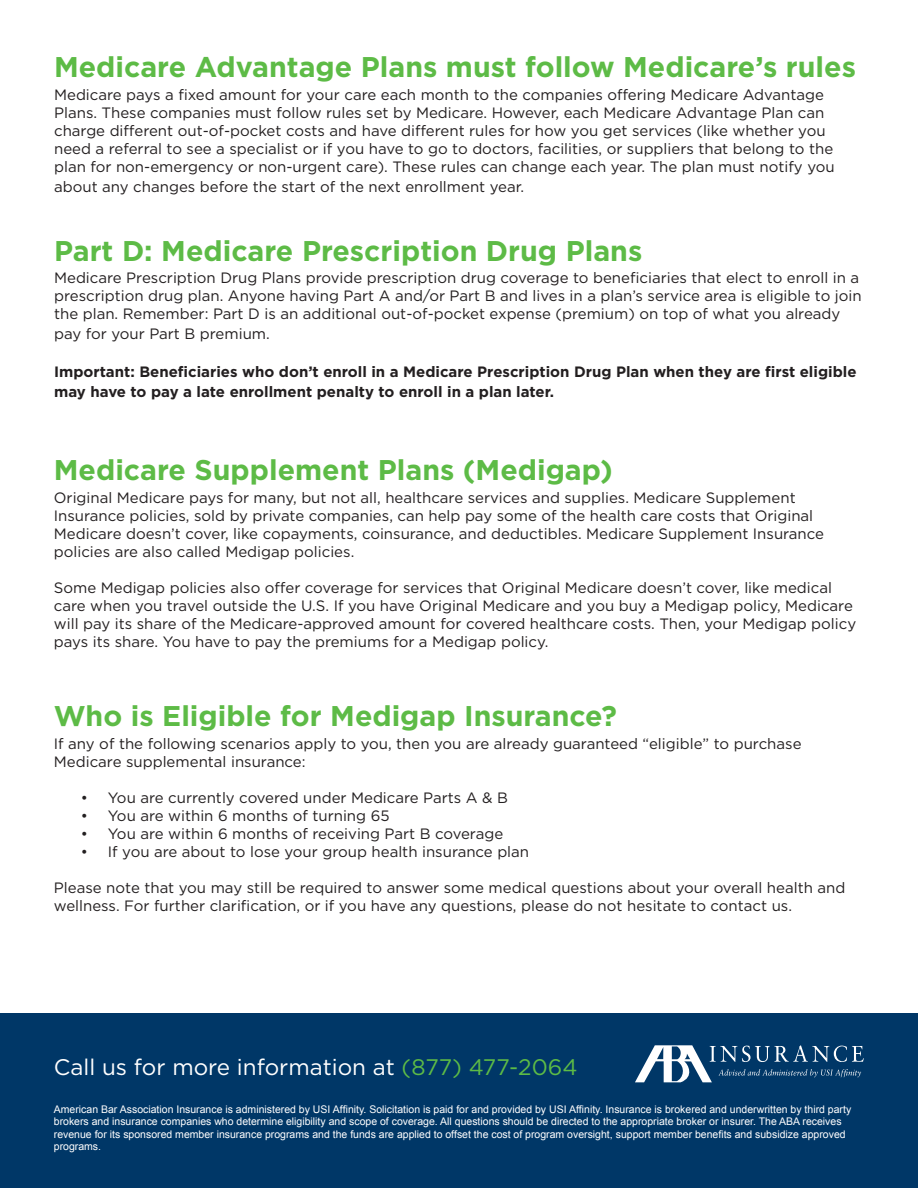
<style>
.page{position:relative;width:918px;height:1188px;background:#fff}
.page>*{position:absolute;margin:0;border:0;box-sizing:border-box;transform-origin:0 0}
.t1{font:700 28.5px "Gotham";color:#5dbb46}
.t2{font:22.5px "Gotham";color:#fff}
.t3{font:15px/18px "Gotham";color:#231f20}
.t4{font:700 15px/19.8px "Gotham";color:#231f20}
.t5{font:10.5px/12.6px "Arial";color:#fff}
.s1{color:#5dbb46}
</style>
<div class="page">
<div style="left:0;top:1013px;width:918px;height:175px;background:#003767"></div>
<svg style="left:635px;top:1045px;width:229px;height:37px"></svg>
<p class="t1" style="left:54px;top:48px;width:803px">Medicare Advantage Plans must follow Medicare’s rules</p>
<p class="t3" style="left:54px;top:85px;width:782px">Medicare pays a fixed amount for your care each month to the companies offering Medicare Advantage Plans. These companies must follow rules set by Medicare. However, each Medicare Advantage Plan can charge different out-of-pocket costs and have different rules for how you get services (like whether you need a referral to see a specialist or if you have to go to doctors, facilities, or suppliers that belong to the plan for non-emergency or non-urgent care). These rules can change each year. The plan must notify you</p>
<p class="t3" style="left:54px;top:177px;width:472px">about any changes before the start of the next enrollment year.</p>
<p class="t1" style="left:54px;top:232px;width:590px">Part D: Medicare Prescription Drug Plans</p>
<p class="t3" style="left:54px;top:269px;width:809px">Medicare Prescription Drug Plans provide prescription drug coverage to beneficiaries that elect to enroll in a prescription drug plan. Anyone having Part A and/or Part B and lives in a plan’s service area is eligible to join the plan. Remember: Part D is an additional out-of-pocket expense (premium) on top of what you already</p>
<p class="t3" style="left:54px;top:325px;width:217px">pay for your Part B premium.</p>
<p class="t4" style="left:54px;top:362px;width:804px">Important: Beneficiaries who don’t enroll in a Medicare Prescription Drug Plan when they are first eligible may have to pay a late enrollment penalty to enroll in a plan later.</p>
<p class="t1" style="left:54px;top:451px;width:560px">Medicare Supplement Plans (Medigap)</p>
<p class="t3" style="left:54px;top:489px;width:772px">Original Medicare pays for many, but not all, healthcare services and supplies. Medicare Supplement Insurance policies, sold by private companies, can help pay some of the health care costs that Original Medicare doesn’t cover, like copayments, coinsurance, and deductibles. Medicare Supplement Insurance policies are also called Medigap policies.</p>
<p class="t3" style="left:54px;top:579px;width:804px">Some Medigap policies also offer coverage for services that Original Medicare doesn’t cover, like medical care when you travel outside the U.S. If you have Original Medicare and you buy a Medigap policy, Medicare will pay its share of the Medicare-approved amount for covered healthcare costs. Then, your Medigap policy pays its share. You have to pay the premiums for a Medigap policy.</p>
<p class="t1" style="left:54px;top:697px;width:565px">Who is Eligible for Medigap Insurance?</p>
<p class="t3" style="left:54px;top:735px;width:749px">If any of the following scenarios apply to you, then you are already guaranteed “eligible” to purchase<br>Medicare supplemental insurance:</p>
<p class="t3" style="left:81px;top:789px;width:429px">• You are currently covered under Medicare Parts A &amp; B</p>
<p class="t3" style="left:81px;top:807px;width:310px">• You are within 6 months of turning 65</p>
<p class="t3" style="left:81px;top:825px;width:424px">• You are within 6 months of receiving Part B coverage</p>
<p class="t3" style="left:81px;top:843px;width:450px">• If you are about to lose your group health insurance plan</p>
<p class="t3" style="left:54px;top:879px;width:793px">Please note that you may still be required to answer some medical questions about your overall health and wellness. For further clarification, or if you have any questions, please do not hesitate to contact us.</p>
<p class="t2" style="left:54px;top:1053px;width:525px">Call us for more information at <span class="s1">(877) 477-2064</span></p>
<p class="t5" style="left:54px;top:1103px;width:799px">American Bar Association Insurance is administered by USI Affinity. Solicitation is paid for and provided by USI Affinity. Insurance is brokered and underwritten by third party brokers and insurance companies who determine eligibility and scope of coverage. All questions should be directed to the appropriate broker or insurer. The ABA receives revenue for its sponsored member insurance programs and the funds are applied to offset the cost of program oversight, support member benefits and subsidize approved programs.</p>
</div>
